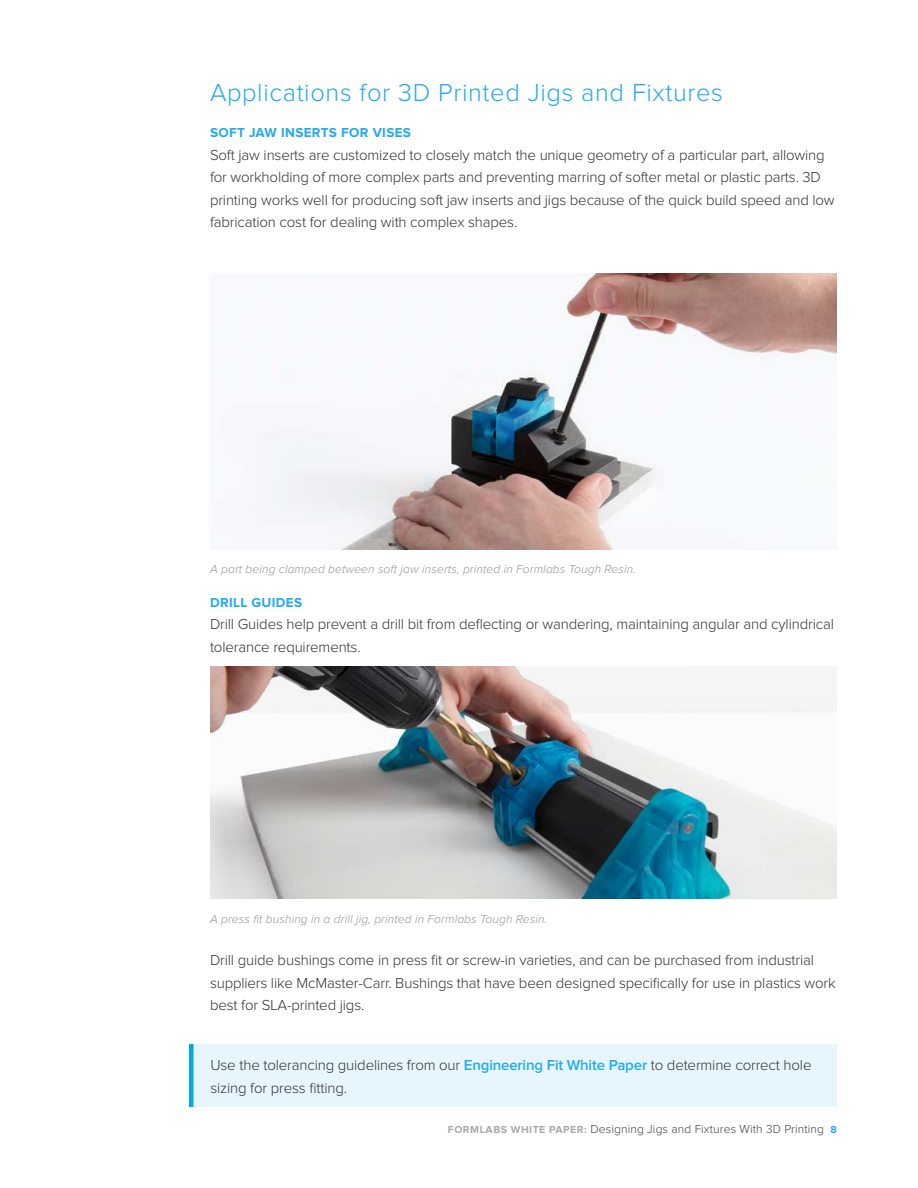
<style>
.page{position:relative;width:918px;height:1188px;background:#fff}
.page>*{position:absolute;margin:0;border:0;box-sizing:border-box;transform-origin:0 0}
.t1{font:300 25.5px "Proxima Nova";letter-spacing:.025em;color:#26a9f2}
.t2{font:300 15px/22.5px "Proxima Nova";letter-spacing:-.01em;color:#323238}
.t3{font:700 13.5px "Proxima Nova";letter-spacing:.025em;color:#26a9f2}
.t4{font:italic 300 12px "Proxima Nova";letter-spacing:.01em;color:#9494a0}
.t5{font:300 12px "Proxima Nova";letter-spacing:.01em;color:#414042}
.s1{font-weight:600;color:#26a9f2}
.s2{font-weight:700;font-size:10.5px;color:#a7a9ac}
.s3{font-weight:700;font-size:10.5px;color:#26a9f2}
</style>
<div class="page">
<img style="left:250px;top:273px;width:587px;height:277px">
<img style="left:210px;top:667px;width:627px;height:232px">
<div style="left:191px;top:1044px;width:646px;height:63px;background:#e6f6fc"></div>
<div style="left:189px;top:1044px;width:5px;height:63px;background:#00aae7"></div>
<h1 class="t1" style="left:210px;top:82px;width:515px">Applications for 3D Printed Jigs and Fixtures</h1>
<p class="t3" style="left:210px;top:127px;width:203px">SOFT JAW INSERTS FOR VISES</p>
<p class="t2" style="left:210px;top:144px;width:626px">Soft jaw inserts are customized to closely match the unique geometry of a particular part, allowing for workholding of more complex parts and preventing marring of softer metal or plastic parts 3D printing works well for producing soft jaw inserts and jigs because of the quick build speed and low fabrication cost for dealing with complex shapes</p>
<p class="t4" style="left:210px;top:563px;width:427px">A part being clamped between soft jaw inserts, printed in Formlabs Tough Resin.</p>
<p class="t3" style="left:210px;top:596px;width:94px">DRILL GUIDES</p>
<p class="t2" style="left:210px;top:614px;width:625px">Drill Guides help prevent a drill bit from deflecting or wandering, maintaining angular and cylindrical tolerance requirements</p>
<p class="t4" style="left:210px;top:914px;width:339px">A press fit bushing in a drill jig, printed in Formlabs Tough Resin.</p>
<p class="t2" style="left:210px;top:950px;width:627px">Drill guide bushings come in press fit or screw-in varieties, and can be purchased from industrial suppliers like McMaster-Carr Bushings that have been designed specifically for use in plastics work best for SLA-printed jigs</p>
<p class="t2" style="left:210px;top:1055px;width:603px">Use the tolerancing guidelines from our <span class="s1">Engineering Fit White Paper</span> to determine correct hole sizing for press fitting</p>
<p class="t5" style="left:448px;top:1124px;width:391px"><span class="s2">FORMLABS WHITE PAPER:</span> Designing Jigs and Fixtures With 3D Printing <span class="s3">8</span></p>
</div>
